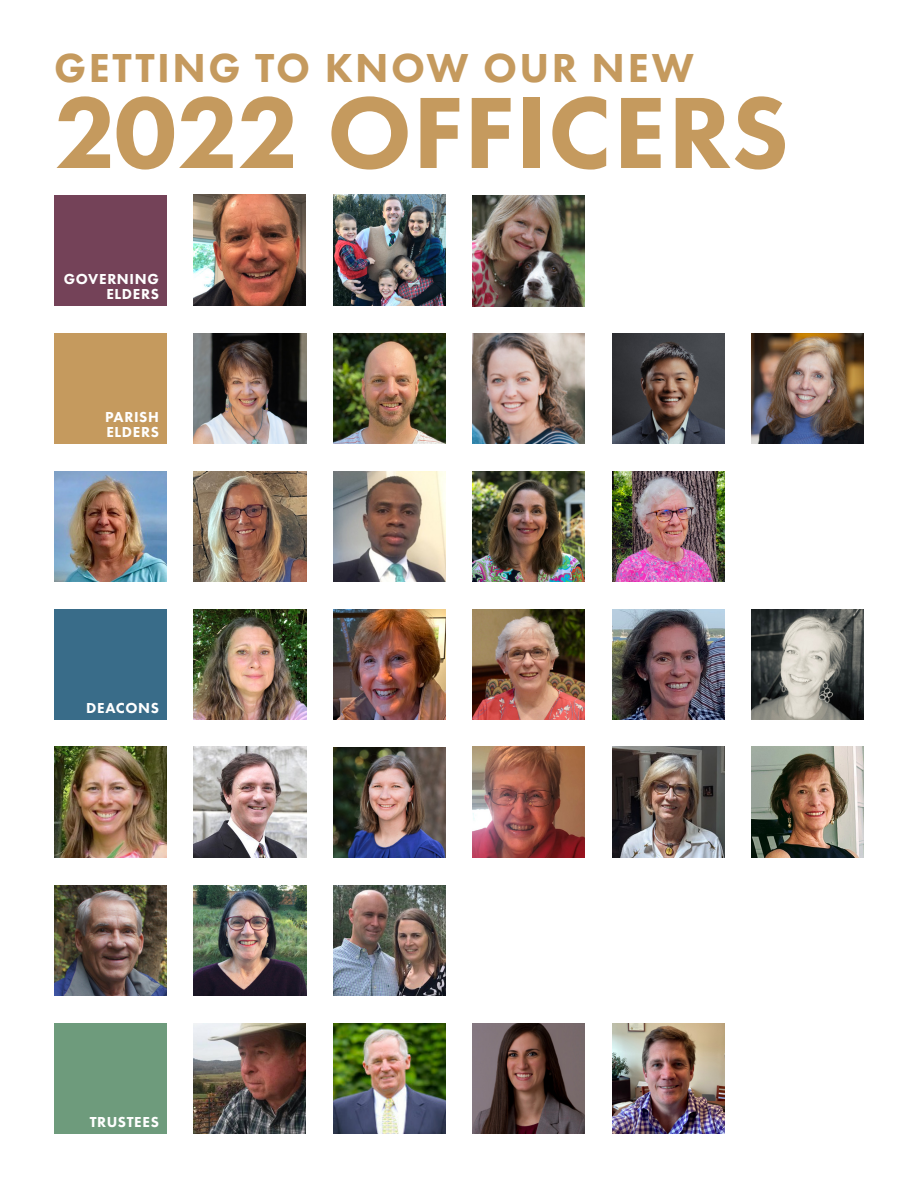
<style>
.page{position:relative;width:918px;height:1188px;background:#fff}
.page>*{position:absolute;margin:0;border:0;box-sizing:border-box;transform-origin:0 0}
.t1{font:800 105px "Futura PT";letter-spacing:.005em;color:#c59a5e}
.t2{font:800 42px "Futura PT";letter-spacing:.06em;color:#c59a5e}
.Body{font:800 15px/15px "Futura PT";letter-spacing:.04em;color:#fff;text-align:right}
</style>
<div class="page">
<img style="left:333px;top:195px;width:113px;height:111px">
<img style="left:194px;top:195px;width:112px;height:111px">
<img style="left:472px;top:195px;width:113px;height:111px">
<img style="left:194px;top:333px;width:112px;height:111px">
<div style="left:54px;top:195px;width:112px;height:111px;background:#744258"></div>
<div style="left:54px;top:333px;width:112px;height:111px;background:#c59a5e"></div>
<div style="left:54px;top:609px;width:112px;height:111px;background:#396c89"></div>
<div style="left:54px;top:1023px;width:112px;height:111px;background:#6e9b7c"></div>
<img style="left:333px;top:333px;width:113px;height:111px">
<img style="left:472px;top:333px;width:113px;height:111px">
<img style="left:612px;top:333px;width:113px;height:111px">
<img style="left:752px;top:333px;width:112px;height:111px">
<img style="left:54px;top:471px;width:112px;height:111px">
<img style="left:472px;top:471px;width:113px;height:111px">
<img style="left:194px;top:471px;width:112px;height:111px">
<img style="left:612px;top:471px;width:113px;height:111px">
<img style="left:333px;top:471px;width:112px;height:111px">
<img style="left:194px;top:609px;width:112px;height:111px">
<img style="left:472px;top:609px;width:113px;height:111px">
<img style="left:612px;top:609px;width:113px;height:111px">
<img style="left:333px;top:609px;width:113px;height:111px">
<img style="left:752px;top:609px;width:112px;height:111px">
<img style="left:194px;top:747px;width:112px;height:111px">
<img style="left:333px;top:747px;width:113px;height:111px">
<img style="left:54px;top:747px;width:112px;height:111px">
<img style="left:472px;top:747px;width:113px;height:111px">
<img style="left:752px;top:747px;width:112px;height:111px">
<img style="left:54px;top:885px;width:112px;height:111px">
<img style="left:612px;top:747px;width:113px;height:111px">
<img style="left:194px;top:885px;width:112px;height:111px">
<img style="left:333px;top:885px;width:113px;height:111px">
<img style="left:472px;top:1023px;width:113px;height:111px">
<img style="left:333px;top:1023px;width:113px;height:111px">
<img style="left:194px;top:1023px;width:112px;height:111px">
<img style="left:612px;top:1023px;width:113px;height:111px">
<p class="t2" style="left:54px;top:42px;width:641px">GETTING TO KNOW OUR NEW</p>
<p class="t1" style="left:54px;top:67px;width:736px">2022 OFFICERS</p>
<p class="Body" style="left:64px;top:271px;width:97px">GOVERNING<br>ELDERS</p>
<p class="Body" style="left:105px;top:409px;width:55px;text-align:left">PARISH<br>ELDERS</p>
<p class="Body" style="left:86px;top:700px;width:74px">DEACONS</p>
<p class="Body" style="left:90px;top:1114px;width:71px">TRUSTEES</p>
</div>
